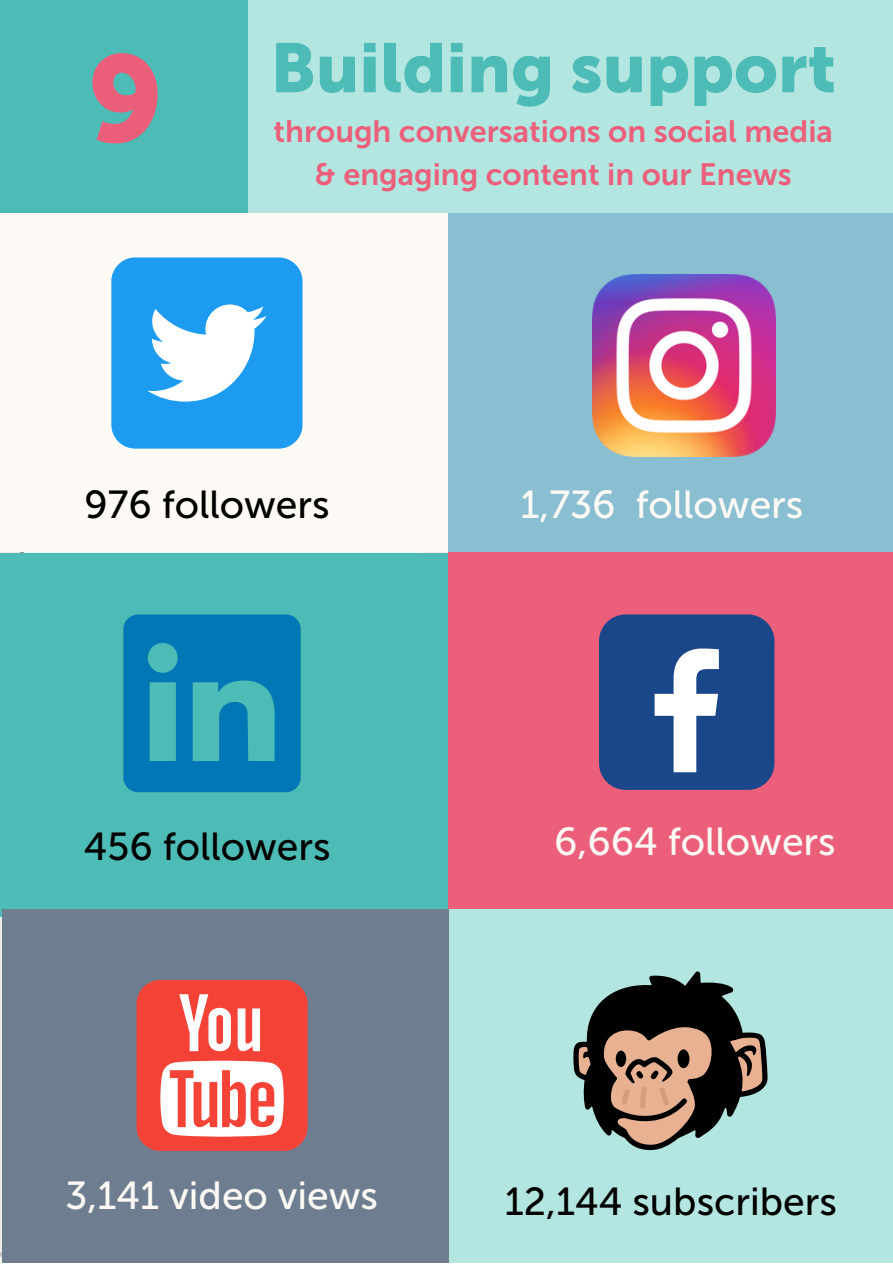
<style>
.page{position:relative;width:893px;height:1264px;background:#fff}
.page>*{position:absolute;margin:0;border:0;box-sizing:border-box;transform-origin:0 0}
.t1{font:122.1px "Museo Sans 900";color:#eb5f7b}
.t2{font:69px "Museo Sans 900";color:#4dbcb6}
.t3{font:39px "Museo Sans 500";color:#fdfaf6}
.t4{font:39px "Museo Sans 500";color:#000}
.t5{font:30.75px/42.8px "Museo Sans 700";color:#eb5f7b;text-align:center}
</style>
<div class="page">
<div style="left:0;top:0;width:248px;height:233px;background:#4dbcb6"></div>
<div style="left:248px;top:0;width:644px;height:219px;background:#b3e6e0"></div>
<div style="left:0;top:213px;width:449px;height:338px;background:#fdfaf6"></div>
<div style="left:447px;top:213px;width:445px;height:340px;background:#8abed1"></div>
<div style="left:0;top:553px;width:449px;height:364px;background:#4dbcb6"></div>
<div style="left:447px;top:552px;width:445px;height:365px;background:#eb5f7b"></div>
<div style="left:111px;top:257px;width:191px;height:191px;background:#1d9bf0;border-radius:24px"></div>
<svg style="left:147px;top:304px;width:120px;height:97px"></svg>
<svg style="left:123px;top:614px;width:178px;height:178px"></svg>
<img style="left:592px;top:274px;width:183px;height:183px">
<div style="left:599px;top:614px;width:175px;height:176px;background:#1a4789;border-radius:27px"></div>
<svg style="left:654px;top:648px;width:64px;height:124px"></svg>
<div style="left:449px;top:909px;width:443px;height:353px;background:#b3e6e0"></div>
<svg style="left:573px;top:971px;width:194px;height:179px"></svg>
<div style="left:3px;top:909px;width:446px;height:353px;background:#6e7e90"></div>
<div style="left:137px;top:979px;width:170px;height:171px;background:#f44336;border-radius:24px"></div>
<svg style="left:160px;top:1060px;width:124px;height:76px"></svg>
<svg style="left:179px;top:994px;width:81px;height:57px"></svg>
<p class="t1" style="left:88px;top:27px;width:77px">9</p>
<p class="t2" style="left:270px;top:27px;width:567px">Building support</p>
<p class="t5" style="left:273px;top:110px;width:561px">through conversations on social media &amp; engaging content in our Enews</p>
<p class="t4" style="left:84px;top:481px;width:247px">976 followers</p>
<p class="t3" style="left:520px;top:481px;width:284px">1,736 followers</p>
<p class="t4" style="left:84px;top:823px;width:248px">456 followers</p>
<p class="t3" style="left:554px;top:818px;width:283px">6,664 followers</p>
<p class="t3" style="left:65px;top:1171px;width:314px">3,141 video views</p>
<p class="t4" style="left:505px;top:1178px;width:333px">12,144 subscribers</p>
</div>
